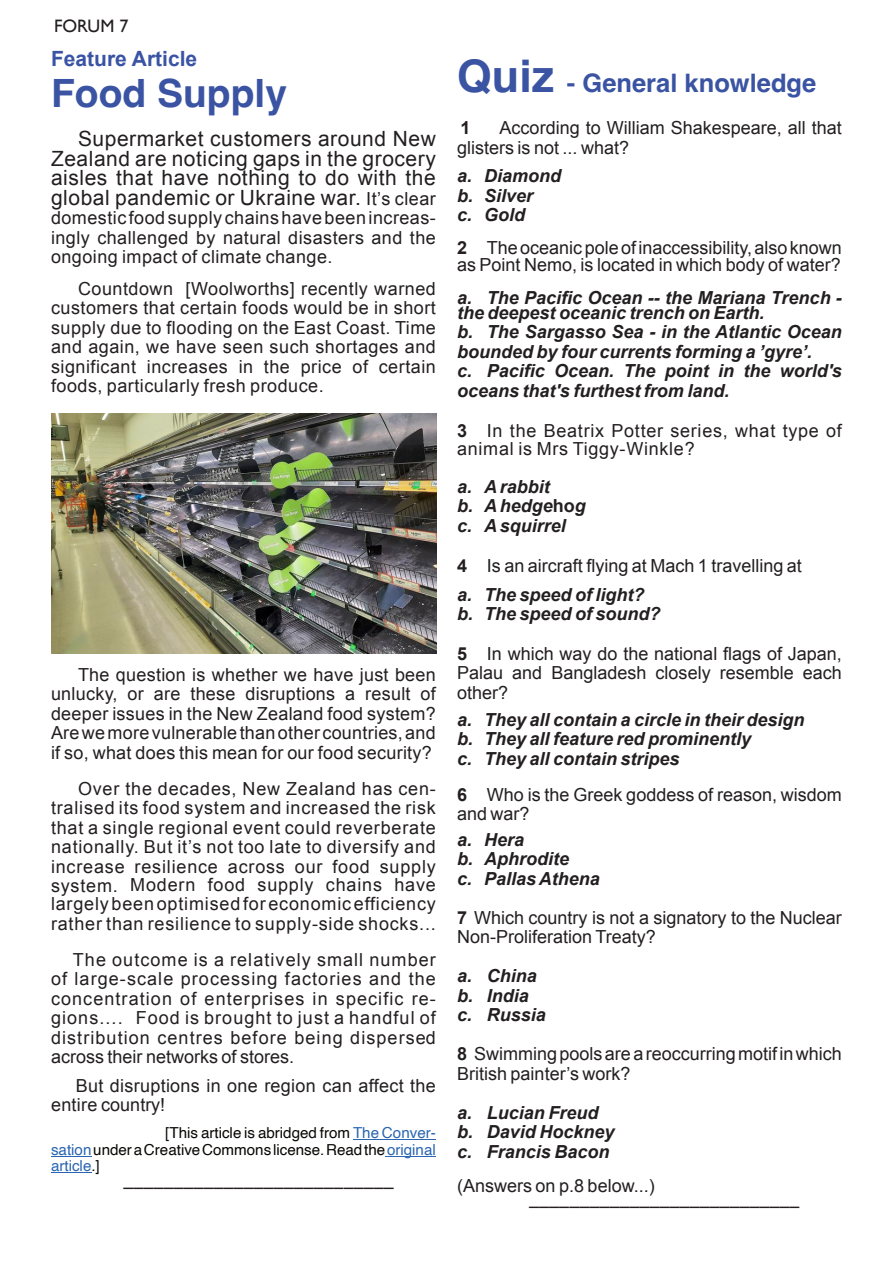
<style>
.page{position:relative;width:893px;height:1263px;background:#fff}
.page>*{position:absolute;margin:0;border:0;box-sizing:border-box;transform-origin:0 0}
.t1{font:700 39px "Helvetica";color:#3a53a3}
.t2{font:700 25.5px "Helvetica";color:#3a53a3}
.t3{font:21px/19.5px "Arial";letter-spacing:.025em;color:#231f20;text-align:justify}
.t4{font:700 21px "Arial";color:#3a53a3}
.t5{font:18px/19.5px "Arial";color:#231f20}
.t6{font:italic 700 18px/19.5px "Arial";color:#231f20}
.t7{font:18px/18px "Arial";letter-spacing:.04em;color:#231f20}
.t8{font:18px "Gill Sans";color:#231f20}
.t9{font:700 18px "Arial";color:#231f20}
.t10{font:15.15px/16.5px "Helvetica";color:#080704;text-align:justify}
.s1{font-size:18px}
.s2{color:#2965b1}
.s3{font-size:45px}
.s4{font-weight:700}
.s5{font-style:normal}
.s6{font-weight:700;font-style:italic}
</style>
<div class="page">
<hr style="left:353px;top:1139px;width:83px;height:1px;background:#2965b1">
<hr style="left:51px;top:1156px;width:40px;height:1px;background:#2965b1">
<hr style="left:385px;top:1156px;width:51px;height:1px;background:#2965b1">
<hr style="left:51px;top:1172px;width:40px;height:1px;background:#2965b1">
<img style="left:51px;top:413px;width:385px;height:241px">
<p class="t8" style="left:54px;top:19px;width:76px">FORUM 7</p>
<p class="t4" style="left:51px;top:51px;width:148px">Feature Article</p>
<h1 class="t1" style="left:51px;top:77px;width:238px">Food Supply</h1>
<p class="t3" style="left:51px;top:131px;width:386px;text-indent:27px">Supermarket customers around New Zealand are noticing gaps in the grocery aisles that have nothing to do with the global pandemic or Ukraine war. <span class="s1">It’s clear</span></p>
<p class="t5" style="left:51px;top:210px;width:386px;text-align:justify">domestic food supply chains have been increas&shy;ingly challenged by natural disasters and the ongoing impact of climate change.</p>
<p class="t5" style="left:51px;top:281px;width:386px;text-align:justify;text-indent:27px">Countdown [Woolworths] recently warned customers that certain foods would be in short supply due to flooding on the East Coast. Time and again, we have seen such shortages and significant increases in the price of certain foods, particularly fresh produce.</p>
<p class="t5" style="left:51px;top:666px;width:386px;text-align:justify;text-indent:27px">The question is whether we have just been unlucky, or are these disruptions a result of deeper issues in the New Zealand food system?<br>Are we more vulnerable than other countries, and if so, what does this mean for our food security?</p>
<p class="t5" style="left:51px;top:780px;width:386px;text-align:justify;text-indent:27px">Over the decades, New Zealand has cen&shy;tralised its food system and increased the risk that a single regional event could reverberate nationally. But it’s not too late to diversify and increase resilience across our food supply system. Modern food supply chains have largely been optimised for economic efficiency rather than resilience to supply-side shocks...</p>
<p class="t5" style="left:51px;top:951px;width:386px;text-align:justify;text-indent:22px">The outcome is a relatively small number of large-scale processing factories and the concentration of enterprises in specific re&shy;gions.... Food is brought to just a handful of distribution centres before being dispersed across their networks of stores.</p>
<p class="t5" style="left:51px;top:1077px;width:386px;text-indent:25px">But disruptions in one region can affect the entire country!</p>
<p class="t10" style="left:51px;top:1125px;width:386px;text-indent:114px">[This article is abridged from <span class="s2">The Conver&shy;sation</span>under a Creative Commons license. Read the<span class="s2">original article</span>.]</p>
<p class="t5" style="left:123px;top:1178px;width:272px">–––––––––––––––––––––––––––</p>
<h2 class="t2" style="left:457px;top:73px;width:361px"><span class="s3">Quiz</span> - General knowledge</h2>
<p class="t5" style="left:457px;top:120px;width:386px;text-indent:43px">According to William Shakespeare, all that glisters is not ... what?</p>
<p class="t6" style="left:457px;top:168px;width:106px">a. Diamond b. Silver<br>c. Gold</p>
<p class="t5" style="left:457px;top:242px;width:386px;line-height:16.5px"><span class="s4">2</span> The oceanic pole of inaccessibility, also known as Point Nemo, is located in which body of water?</p>
<p class="t6" style="left:457px;top:292px;width:386px;line-height:15px">a. The Pacific Ocean -- the Mariana Trench - the deepest oceanic trench on Earth.</p>
<p class="t6" style="left:457px;top:324px;width:386px">b. The Sargasso Sea - in the Atlantic Ocean bounded by four currents forming a ’gyre’.<br>c. Pacific Ocean. The point in the world's oceans that's furthest from land.</p>
<p class="t7" style="left:457px;top:424px;width:386px"><span class="s4">3</span> In the Beatrix Potter series, what type of animal is Mrs Tiggy-Winkle?</p>
<p class="t6" style="left:457px;top:479px;width:130px">a. A rabbit<br>b. A hedge<span class="s5">ho</span>g c. A squirrel</p>
<p class="t5" style="left:457px;top:554px;width:346px;line-height:28.5px"><span class="s4">4</span> Is an aircraft flying at Mach 1 travelling at <span class="s6">a. The speed of light?</span></p>
<p class="t5" style="left:457px;top:596px;width:386px;line-height:39px"><span class="s6">b. The speed of sound?<br></span><span class="s4">5</span> In which way do the national flags of Japan,</p>
<p class="t5" style="left:457px;top:665px;width:386px">Palau and Bangladesh closely resemble each other?</p>
<p class="t6" style="left:457px;top:711px;width:349px">a. They all contain a circle in their design b. They all feature red prominently<br>c. They all contain stripes</p>
<p class="t5" style="left:457px;top:786px;width:386px"><span class="s4">6</span> Who is the Greek goddess of reason, wisdom and war?</p>
<p class="t6" style="left:457px;top:831px;width:144px">a. Hera<br>b. Aphrodite<br>c. Pallas Athena</p>
<p class="t5" style="left:457px;top:909px;width:386px"><span class="s4">7</span> Which country is not a signatory to the Nuclear<br>Non-Proliferation Treaty?</p>
<p class="t6" style="left:457px;top:968px;width:90px">a. China b. India c. Russia</p>
<p class="t5" style="left:457px;top:1046px;width:386px"><span class="s4">8</span> Swimming pools are a reoccurring motif in which<br>British painter’s work?</p>
<p class="t6" style="left:457px;top:1104px;width:159px">a. Lucian Freud b. David Hockney c. Francis Bacon</p>
<p class="t5" style="left:457px;top:1178px;width:199px">(Answers on p.8 below...)</p>
<p class="t9" style="left:461px;top:121px;width:12px">1</p>
<p class="t5" style="left:529px;top:1198px;width:272px">–––––––––––––––––––––––––––</p>
</div>
